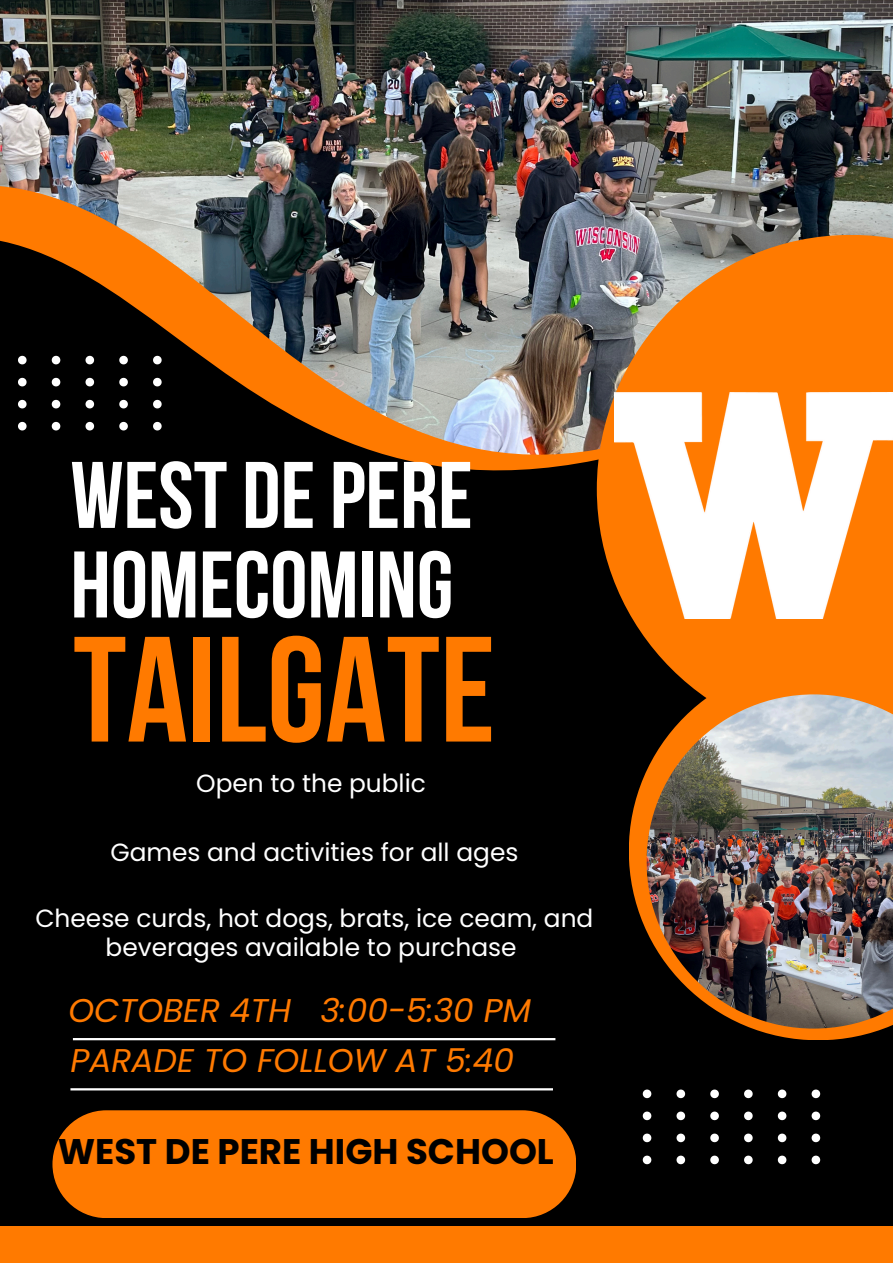
<style>
.page{position:relative;width:893px;height:1263px;background:#000}
.page>*{position:absolute;margin:0;border:0;box-sizing:border-box;transform-origin:0 0}
.t1{font:149.55px "Bebas Neue Cyrillic";color:#ff7a00}
.t2{font:94.28px/89.6px "Bebas Neue Cyrillic";color:#fff}
.t3{font:700 35.55px "Poppins";color:#000}
.t4{font:italic 32.85px "Poppins";color:#ff7a00}
.t5{font:24.83px/29.3px "Poppins";color:#fff;text-align:center}
</style>
<div class="page">
<img style="left:0;top:0;width:893px;height:235px">
<img style="left:0;top:181px;width:731px;height:316px">
<hr style="left:73px;top:1038px;width:482px;height:2px;background:#fff">
<hr style="left:70px;top:1088px;width:483px;height:2px;background:#fff">
<div style="left:52px;top:1110px;width:524px;height:108px;background:#ff7a00;border-radius:54px"></div>
<div style="left:0;top:1226px;width:893px;height:37px;background:#ff7a00"></div>
<svg style="left:597px;top:235px;width:296px;height:427px;background:#d7761e"></svg>
<svg style="left:629px;top:662px;width:264px;height:378px;fill:#ff7a00"></svg>
<img style="left:646px;top:694px;width:247px;height:334px">
<svg style="left:643px;top:1089px;width:8px;height:9px"></svg>
<svg style="left:676px;top:1089px;width:9px;height:9px"></svg>
<svg style="left:710px;top:1089px;width:9px;height:9px"></svg>
<svg style="left:744px;top:1089px;width:8px;height:9px"></svg>
<svg style="left:778px;top:1089px;width:8px;height:9px"></svg>
<svg style="left:811px;top:1089px;width:9px;height:9px"></svg>
<svg style="left:643px;top:1111px;width:8px;height:9px"></svg>
<svg style="left:676px;top:1111px;width:9px;height:9px"></svg>
<svg style="left:710px;top:1111px;width:9px;height:9px"></svg>
<svg style="left:744px;top:1111px;width:8px;height:9px"></svg>
<svg style="left:778px;top:1111px;width:8px;height:9px"></svg>
<svg style="left:811px;top:1111px;width:9px;height:9px"></svg>
<svg style="left:643px;top:1133px;width:8px;height:9px"></svg>
<svg style="left:676px;top:1133px;width:9px;height:9px"></svg>
<svg style="left:710px;top:1133px;width:9px;height:9px"></svg>
<svg style="left:744px;top:1133px;width:8px;height:9px"></svg>
<svg style="left:778px;top:1133px;width:8px;height:9px"></svg>
<svg style="left:811px;top:1133px;width:9px;height:9px"></svg>
<svg style="left:643px;top:1155px;width:8px;height:9px"></svg>
<svg style="left:676px;top:1155px;width:9px;height:9px"></svg>
<svg style="left:710px;top:1155px;width:9px;height:9px"></svg>
<svg style="left:744px;top:1155px;width:8px;height:9px"></svg>
<svg style="left:778px;top:1155px;width:8px;height:9px"></svg>
<svg style="left:811px;top:1155px;width:9px;height:9px"></svg>
<svg style="left:18px;top:356px;width:9px;height:8px"></svg>
<svg style="left:52px;top:356px;width:8px;height:8px"></svg>
<svg style="left:85px;top:356px;width:9px;height:8px"></svg>
<svg style="left:119px;top:356px;width:9px;height:8px"></svg>
<svg style="left:153px;top:356px;width:9px;height:8px"></svg>
<svg style="left:18px;top:378px;width:9px;height:8px"></svg>
<svg style="left:52px;top:378px;width:8px;height:8px"></svg>
<svg style="left:85px;top:378px;width:9px;height:8px"></svg>
<svg style="left:119px;top:378px;width:9px;height:8px"></svg>
<svg style="left:153px;top:378px;width:9px;height:8px"></svg>
<svg style="left:18px;top:400px;width:9px;height:8px"></svg>
<svg style="left:52px;top:400px;width:8px;height:8px"></svg>
<svg style="left:85px;top:400px;width:9px;height:8px"></svg>
<svg style="left:119px;top:400px;width:9px;height:8px"></svg>
<svg style="left:153px;top:400px;width:9px;height:8px"></svg>
<svg style="left:18px;top:422px;width:9px;height:8px"></svg>
<svg style="left:52px;top:422px;width:8px;height:8px"></svg>
<svg style="left:85px;top:422px;width:9px;height:8px"></svg>
<svg style="left:119px;top:422px;width:9px;height:8px"></svg>
<svg style="left:153px;top:422px;width:9px;height:8px"></svg>
<img style="left:614px;top:392px;width:279px;height:226px">
<p class="t2" style="left:70px;top:459px;width:404px">WEST DEPERE<br>HOMECOMING</p>
<p class="t1" style="left:73px;top:629px;width:424px">TAILGATE</p>
<p class="t5" style="left:196px;top:768px;width:231px">Open to the public</p>
<p class="t5" style="left:110px;top:837px;width:409px">Games and activities for all ages</p>
<p class="t5" style="left:35px;top:904px;width:559px">Cheese curds, hot dogs, brats, ice ceam, and beverages available to purchase</p>
<p class="t4" style="left:68px;top:987px;width:464px">OCTOBER 4TH 3:00-5:30 PM</p>
<h4 class="t4" style="left:70px;top:1037px;width:445px">PARADE TO FOLLOW AT 5:40</h4>
<p class="t3" style="left:58px;top:1127px;width:498px">WEST DE PERE HIGH SCHOOL</p>
</div>
